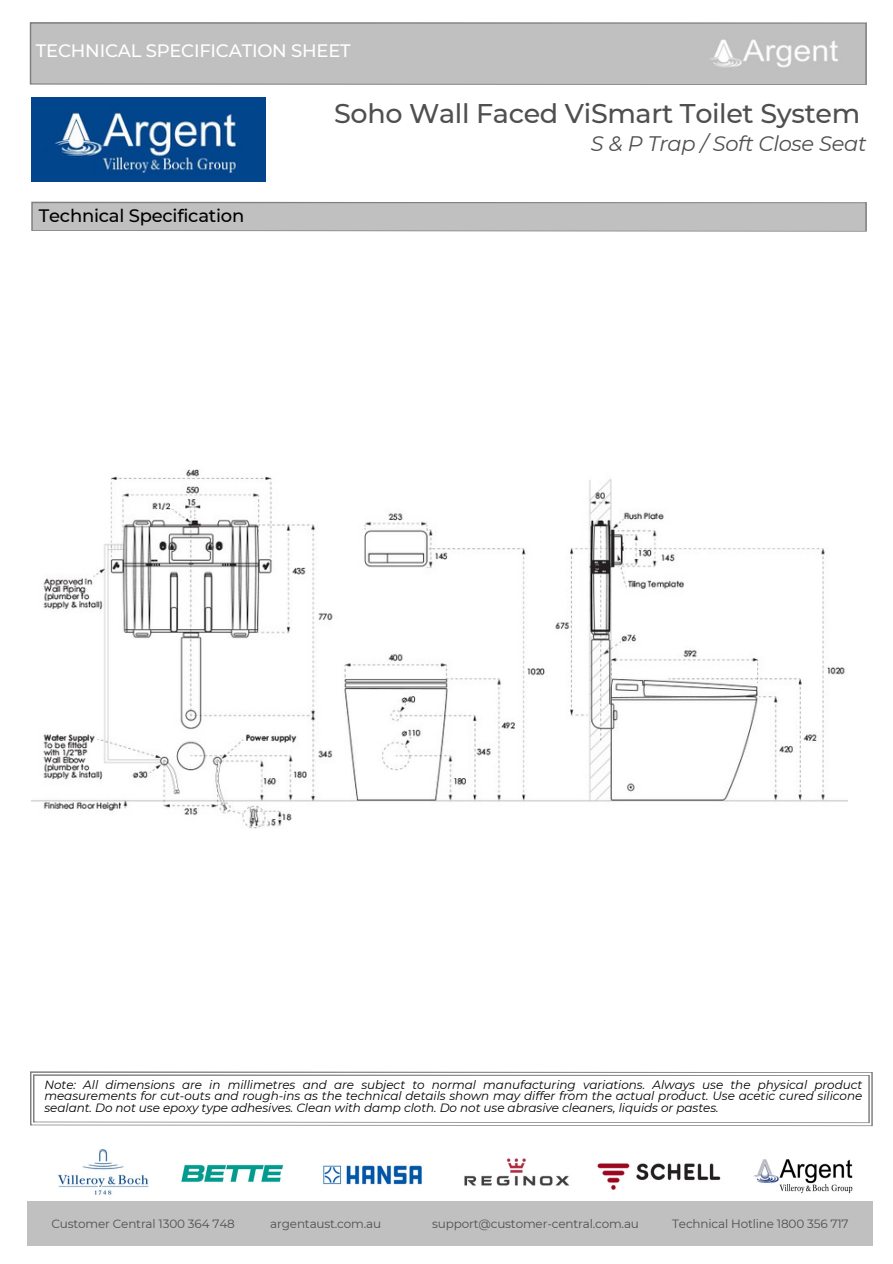
<style>
.page{position:relative;width:893px;height:1264px;background:#fff}
.page>*{position:absolute;margin:0;border:0;box-sizing:border-box;transform-origin:0 0}
.t1{font:500 27px "Montserrat";letter-spacing:-.015em;color:#4f4f4f}
.t2{font:italic 21px "Montserrat";letter-spacing:-.015em;color:#4f4f4f}
.t3{font:500 18px "Montserrat";letter-spacing:-.015em;color:#fff}
.t4{font:500 18px "Montserrat";letter-spacing:-.015em;color:#000}
.t5{font:italic 12px/11.2px "Montserrat";letter-spacing:-.005em;color:#000;text-align:justify}
.t6{font:12px "Montserrat";letter-spacing:-.015em;color:#4f4f4f}
</style>
<div class="page">
<svg style="left:30px;top:22px;width:836px;height:63px;background:#aeaeae"></svg>
<img style="left:31px;top:97px;width:234px;height:84px">
<div style="left:33px;top:25px;width:830px;height:56px;background:#c0c0c0"></div>
<img style="left:31px;top:469px;width:816px;height:360px">
<div style="left:27px;top:1201px;width:845px;height:45px;background:#c0c0c0"></div>
<svg style="left:31px;top:202px;width:835px;height:30px;background:#bdbdbd"></svg>
<svg style="left:30px;top:1071px;width:842px;height:55px"></svg>
<img style="left:57px;top:1149px;width:92px;height:46px">
<img style="left:181px;top:1164px;width:103px;height:18px">
<img style="left:323px;top:1165px;width:99px;height:20px">
<img style="left:464px;top:1158px;width:106px;height:28px">
<img style="left:597px;top:1163px;width:124px;height:27px">
<img style="left:753px;top:1159px;width:100px;height:35px">
<p class="t3" style="left:36px;top:39px;width:316px">TECHNICAL SPECIFICATION SHEET</p>
<p class="t4" style="left:39px;top:205px;width:207px">Technical Specification</p>
<p class="t1" style="left:334px;top:97px;width:527px">Soho Wall Faced ViSmart Toilet System</p>
<p class="t2" style="left:591px;top:131px;width:277px">S &amp; P Trap / Soft Close Seat</p>
<p class="t5" style="left:44px;top:1079px;width:819px">Note: All dimensions are in millimetres and are subject to normal manufacturing variations. Always use the physical product measurements for cut-outs and rough-ins as the technical details shown may differ from the actual product. Use acetic cured silicone sealant. Do not use epoxy type adhesives. Clean with damp cloth. Do not use abrasive cleaners, liquids or pastes.</p>
<p class="t6" style="left:51px;top:1215px;width:185px">Customer Central 1300 364 748</p>
<p class="t6" style="left:270px;top:1215px;width:112px">argentaust.com.au</p>
<p class="t6" style="left:432px;top:1215px;width:208px">support@customer-central.com.au</p>
<p class="t6" style="left:672px;top:1215px;width:178px">Technical Hotline 1800 356 717</p>
</div>
